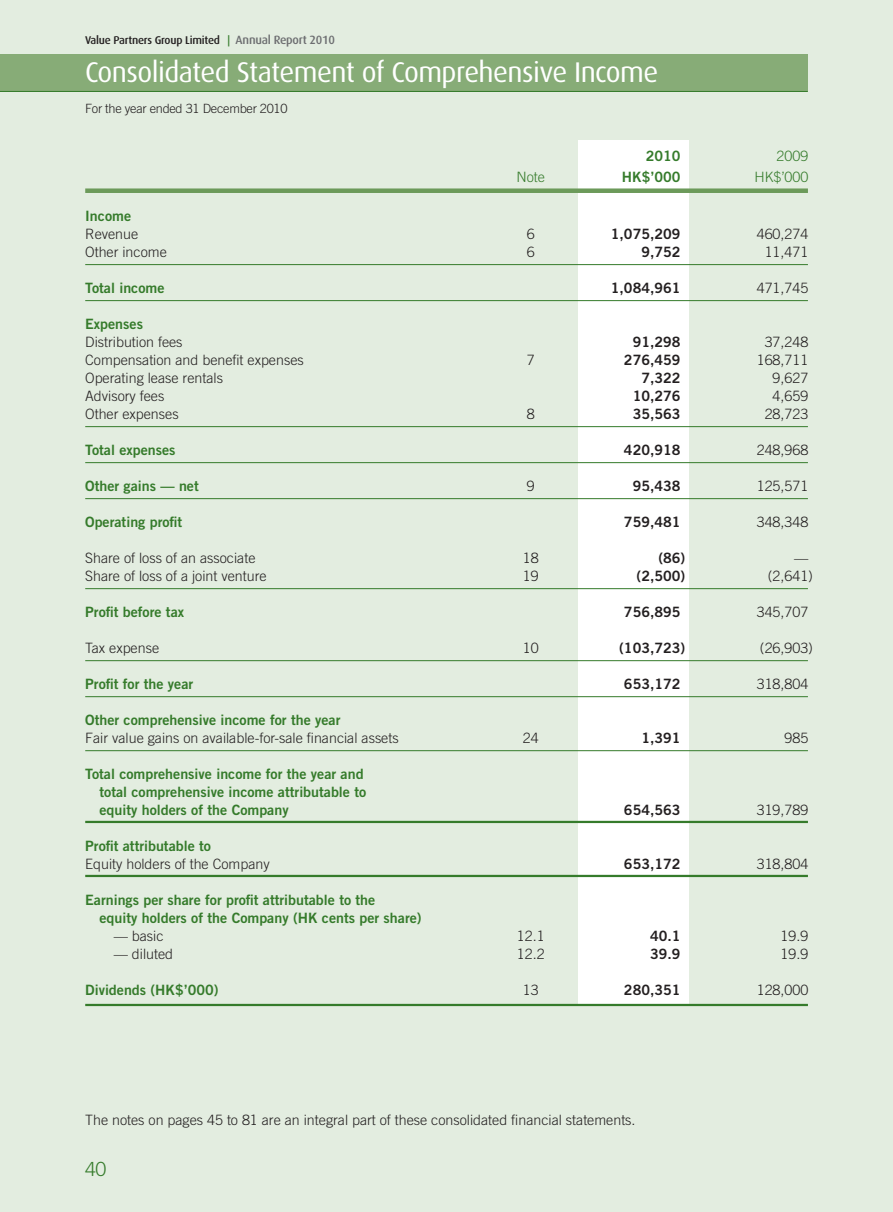
<style>
.page{position:relative;width:893px;height:1212px;background:#e3ede0}
.page>*{position:absolute;margin:0;border:0;box-sizing:border-box;transform-origin:0 0}
.t1{font:28.5px "Dax";letter-spacing:-.02em;color:#fff}
.t2{font:300 19.5px "Trade Gothic LT Std";color:#357b2b}
.t3{font:300 14.25px "Trade Gothic LT Std";color:#231f20}
.t4{font:14.25px/18px "Trade Gothic LT Std Bd 2";color:#357b2b}
.t5{font:14.25px "Trade Gothic LT Std Bd 2";color:#231f20}
.t6{font:300 14.25px "Trade Gothic LT Std";color:#357b2b}
.t7{font:300 12.75px "Trade Gothic LT Std";letter-spacing:-.02em;color:#231f20}
.t8{font:500 11.25px "Dax";letter-spacing:-.02em;color:#231f20}
.s1{color:#357b2b}
.s2{font-size:12px;color:#6c6d70}
</style>
<div class="page">
<div style="left:0;top:54px;width:808px;height:37px;background:#87ac77"></div>
<hr style="left:0;top:91px;width:808px;height:1px;background:#357b2b">
<div style="left:578px;top:140px;width:110px;height:865px;background:#fff"></div>
<div style="left:85px;top:188px;width:723px;height:5px;background:#6c9a5a"></div>
<hr style="left:85px;top:264px;width:723px;height:1px;background:#357b2b">
<hr style="left:85px;top:300px;width:723px;height:1px;background:#357b2b">
<hr style="left:85px;top:426px;width:723px;height:1px;background:#357b2b">
<hr style="left:85px;top:462px;width:723px;height:1px;background:#357b2b">
<hr style="left:85px;top:498px;width:723px;height:1px;background:#357b2b">
<hr style="left:85px;top:588px;width:723px;height:1px;background:#357b2b">
<hr style="left:85px;top:660px;width:723px;height:1px;background:#357b2b">
<hr style="left:85px;top:696px;width:723px;height:1px;background:#357b2b">
<hr style="left:85px;top:750px;width:723px;height:1px;background:#357b2b">
<hr style="left:85px;top:821px;width:723px;height:2px;background:#357b2b">
<hr style="left:85px;top:875px;width:723px;height:2px;background:#357b2b">
<hr style="left:85px;top:1004px;width:723px;height:2px;background:#357b2b">
<p class="t8" style="left:85px;top:34px;width:252px">Value Partners Group Limited <span class="s1">|</span> <span class="s2">Annual Report 2010</span></p>
<h1 class="t1" style="left:85px;top:57px;width:575px">Consolidated Statement of Comprehensive Income</h1>
<p class="t7" style="left:85px;top:101px;width:204px">For the year ended 31 December 2010</p>
<p class="t4" style="left:646px;top:147px;width:36px">2010</p>
<p class="t6" style="left:777px;top:148px;width:33px">2009</p>
<p class="t6" style="left:516px;top:169px;width:30px">Note</p>
<p class="t4" style="left:622px;top:168px;width:60px">HK$’000</p>
<p class="t6" style="left:754px;top:169px;width:55px">HK$’000</p>
<p class="t4" style="left:85px;top:207px;width:47px">Income</p>
<p class="t3" style="left:85px;top:226px;width:55px">Revenue</p>
<p class="t3" style="left:527px;top:226px;width:9px">6</p>
<p class="t5" style="left:611px;top:225px;width:71px">1,075,209</p>
<p class="t3" style="left:757px;top:226px;width:53px">460,274</p>
<p class="t3" style="left:85px;top:244px;width:83px">Other income</p>
<p class="t3" style="left:527px;top:244px;width:9px">6</p>
<p class="t5" style="left:641px;top:243px;width:41px">9,752</p>
<p class="t3" style="left:765px;top:244px;width:45px">11,471</p>
<p class="t4" style="left:85px;top:279px;width:81px">Total income</p>
<p class="t5" style="left:611px;top:279px;width:71px">1,084,961</p>
<p class="t3" style="left:757px;top:280px;width:53px">471,745</p>
<p class="t4" style="left:85px;top:315px;width:59px">Expenses</p>
<p class="t3" style="left:85px;top:334px;width:99px">Distribution fees</p>
<p class="t5" style="left:633px;top:333px;width:49px">91,298</p>
<p class="t3" style="left:765px;top:334px;width:45px">37,248</p>
<p class="t3" style="left:85px;top:352px;width:220px">Compensation and benefit expenses</p>
<p class="t3" style="left:527px;top:352px;width:9px">7</p>
<p class="t5" style="left:624px;top:351px;width:58px">276,459</p>
<p class="t3" style="left:757px;top:352px;width:53px">168,711</p>
<p class="t3" style="left:85px;top:370px;width:139px">Operating lease rentals</p>
<p class="t5" style="left:641px;top:369px;width:41px">7,322</p>
<p class="t3" style="left:773px;top:370px;width:37px">9,627</p>
<p class="t3" style="left:85px;top:388px;width:81px">Advisory fees</p>
<p class="t5" style="left:633px;top:387px;width:49px">10,276</p>
<p class="t3" style="left:773px;top:388px;width:37px">4,659</p>
<p class="t3" style="left:85px;top:406px;width:95px">Other expenses</p>
<p class="t3" style="left:527px;top:406px;width:9px">8</p>
<p class="t5" style="left:633px;top:405px;width:49px">35,563</p>
<p class="t3" style="left:765px;top:406px;width:45px">28,723</p>
<p class="t4" style="left:85px;top:441px;width:92px">Total expenses</p>
<p class="t5" style="left:624px;top:441px;width:58px">420,918</p>
<p class="t3" style="left:757px;top:442px;width:53px">248,968</p>
<p class="t4" style="left:85px;top:477px;width:115px">Other gains — net</p>
<p class="t3" style="left:527px;top:478px;width:9px">9</p>
<p class="t5" style="left:633px;top:477px;width:49px">95,438</p>
<p class="t3" style="left:757px;top:478px;width:53px">125,571</p>
<p class="t4" style="left:85px;top:513px;width:98px">Operating profit</p>
<p class="t5" style="left:624px;top:513px;width:58px">759,481</p>
<p class="t3" style="left:757px;top:514px;width:53px">348,348</p>
<p class="t3" style="left:85px;top:550px;width:172px">Share of loss of an associate</p>
<p class="t3" style="left:523px;top:550px;width:17px">18</p>
<p class="t5" style="left:658px;top:549px;width:28px">(86)</p>
<p class="t3" style="left:794px;top:550px;width:16px">—</p>
<p class="t3" style="left:85px;top:568px;width:183px">Share of loss of a joint venture</p>
<p class="t3" style="left:523px;top:568px;width:17px">19</p>
<p class="t5" style="left:637px;top:567px;width:50px">(2,500)</p>
<p class="t3" style="left:768px;top:568px;width:47px">(2,641)</p>
<p class="t4" style="left:85px;top:603px;width:100px">Profit before tax</p>
<p class="t5" style="left:624px;top:603px;width:58px">756,895</p>
<p class="t3" style="left:757px;top:604px;width:53px">345,707</p>
<p class="t3" style="left:85px;top:640px;width:75px">Tax expense</p>
<p class="t3" style="left:523px;top:640px;width:17px">10</p>
<p class="t5" style="left:619px;top:639px;width:68px">(103,723)</p>
<p class="t3" style="left:760px;top:640px;width:55px">(26,903)</p>
<p class="t4" style="left:85px;top:675px;width:110px">Profit for the year</p>
<p class="t5" style="left:624px;top:675px;width:58px">653,172</p>
<p class="t3" style="left:757px;top:676px;width:53px">318,804</p>
<p class="t4" style="left:85px;top:711px;width:257px">Other comprehensive income for the year</p>
<p class="t3" style="left:85px;top:730px;width:315px">Fair value gains on available-for-sale financial assets</p>
<p class="t3" style="left:523px;top:730px;width:17px">24</p>
<p class="t5" style="left:641px;top:729px;width:41px">1,391</p>
<p class="t3" style="left:784px;top:730px;width:25px">985</p>
<p class="t4" style="left:99px;top:765px;width:268px;text-indent:-14px">Total comprehensive income for the year and total comprehensive income attributable to equity holders of the Company</p>
<p class="t5" style="left:624px;top:801px;width:58px">654,563</p>
<p class="t3" style="left:757px;top:802px;width:53px">319,789</p>
<p class="t4" style="left:85px;top:837px;width:127px">Profit attributable to</p>
<p class="t3" style="left:85px;top:856px;width:186px">Equity holders of the Company</p>
<p class="t5" style="left:624px;top:855px;width:58px">653,172</p>
<p class="t3" style="left:757px;top:856px;width:53px">318,804</p>
<p class="t4" style="left:99px;top:891px;width:324px;text-indent:-14px">Earnings per share for profit attributable to the<br>equity holders of the Company (HK cents per share)</p>
<p class="t3" style="left:114px;top:928px;width:51px">— basic</p>
<p class="t3" style="left:517px;top:928px;width:29px">12.1</p>
<p class="t5" style="left:650px;top:927px;width:32px">40.1</p>
<p class="t3" style="left:780px;top:928px;width:29px">19.9</p>
<p class="t3" style="left:114px;top:946px;width:61px">— diluted</p>
<p class="t3" style="left:517px;top:946px;width:29px">12.2</p>
<p class="t5" style="left:650px;top:945px;width:32px">39.9</p>
<p class="t3" style="left:780px;top:946px;width:29px">19.9</p>
<p class="t4" style="left:85px;top:981px;width:135px">Dividends (HK$’000)</p>
<p class="t3" style="left:523px;top:982px;width:17px">13</p>
<p class="t5" style="left:624px;top:981px;width:58px">280,351</p>
<p class="t3" style="left:757px;top:982px;width:53px">128,000</p>
<p class="t3" style="left:85px;top:1111px;width:552px">The notes on pages 45 to 81 are an integral part of these consolidated financial statements.</p>
<h2 class="t2" style="left:85px;top:1157px;width:23px">40</h2>
</div>
